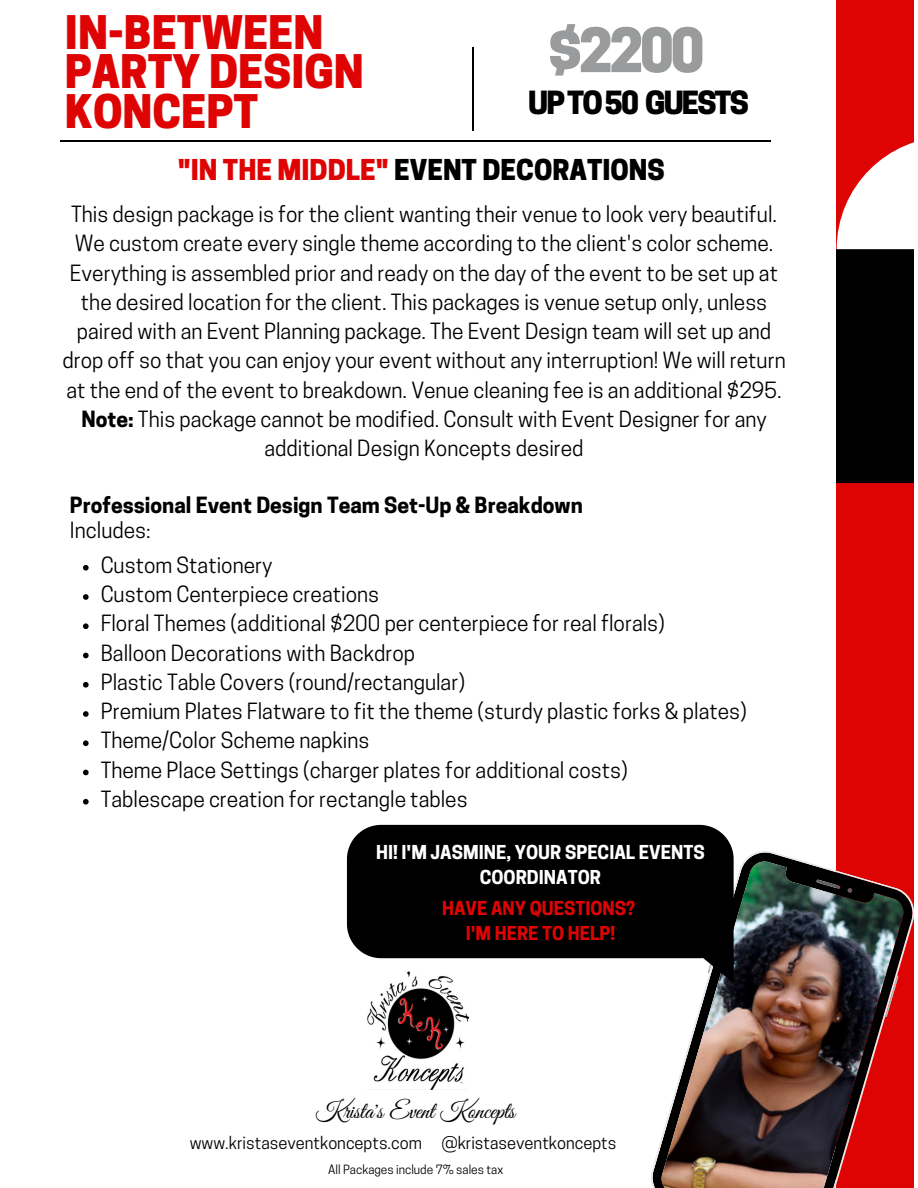
<style>
.page{position:relative;width:918px;height:1188px;background:#fff}
.page>*{position:absolute;margin:0;border:0;box-sizing:border-box;transform-origin:0 0}
.t1{font:800 57.15px "Cooper Hewitt";color:#9a9b9c}
.t2{font:800 43.5px/39.3px "Cooper Hewitt";color:#df0404}
.t3{font:800 30px "Cooper Hewitt";letter-spacing:-.065em;color:#000}
.t4{font:800 27px "Cooper Hewitt";color:#000}
.t5{font:24px "Great Vibes";color:#000}
.t6{font:21px/29.2px "Cooper Hewitt";color:#000;text-align:center}
.t7{font:700 21px "Cooper Hewitt";color:#000}
.t8{font:700 18px/24.8px "Cooper Hewitt";color:#fff;text-align:center}
.t9{font:700 18px "Cooper Hewitt";color:#df0404}
.t10{font:16.5px "Cooper Hewitt";color:#000}
.t11{font:12px "Cooper Hewitt";color:#000}
.s1{color:#df0404}
.s2{font-weight:700}
</style>
<div class="page">
<hr style="left:60px;top:140px;width:711px;height:1px;background:#000">
<div style="left:837px;top:0;width:77px;height:301px;background:#df0404"></div>
<div style="left:837px;top:249px;width:77px;height:234px;background:#000"></div>
<div style="left:837px;top:484px;width:77px;height:704px;background:#df0404"></div>
<svg style="left:837px;top:142px;width:77px;height:107px"></svg>
<hr style="left:472px;top:47px;width:1px;height:83px;background:#000">
<img style="left:651px;top:850px;width:263px;height:338px">
<div style="left:347px;top:825px;width:387px;height:133px;background:#000"></div>
<svg style="left:642px;top:890px;width:92px;height:93px"></svg>
<img style="left:367px;top:971px;width:102px;height:119px">
<svg style="left:83px;top:565px;width:6px;height:6px"></svg>
<svg style="left:83px;top:594px;width:6px;height:6px"></svg>
<svg style="left:83px;top:623px;width:6px;height:6px"></svg>
<svg style="left:83px;top:653px;width:6px;height:5px"></svg>
<svg style="left:83px;top:682px;width:6px;height:6px"></svg>
<svg style="left:83px;top:711px;width:6px;height:6px"></svg>
<svg style="left:83px;top:740px;width:6px;height:6px"></svg>
<svg style="left:83px;top:770px;width:6px;height:5px"></svg>
<svg style="left:83px;top:799px;width:6px;height:6px"></svg>
<p class="t2" style="left:65px;top:18px;width:300px">IN-BETWEEN<br>PARTY DESIGN<br>KONCEPT</p>
<p class="t4" style="left:178px;top:160px;width:488px"><span class="s1">"IN THE MIDDLE"</span> EVENT DECORATIONS</p>
<p class="t1" style="left:548px;top:29px;width:158px">$2200</p>
<p class="t3" style="left:528px;top:91px;width:222px">UPTO50 GUESTS</p>
<p class="t6" style="left:62px;top:202px;width:725px">This design package is for the client wanting their venue to look very beautiful.<br>We custom create every single theme according to the client's color scheme.<br>Everything is assembled prior and ready on the day of the event to be set up at the desired location for the client. This packages is venue setup only, unless paired with an Event Planning package. The Event Design team will set up and drop off so that you can enjoy your event without any interruption! We will return at the end of the event to breakdown. Venue cleaning fee is an additional $295.</p>
<p class="t6" style="left:81px;top:407px;width:687px"><span class="s2">Note:</span> This package cannot be modified. Consult with Event Designer for any additional Design Koncepts desired</p>
<p class="t7" style="left:70px;top:497px;width:514px">Professional Event Design Team Set-Up &amp; Breakdown</p>
<p class="t6" style="left:70px;top:518px;width:82px">Includes:</p>
<p class="t6" style="left:101px;top:553px;width:173px">Custom Stationery</p>
<p class="t6" style="left:101px;top:582px;width:280px">Custom Centerpiece creations</p>
<p class="t6" style="left:101px;top:611px;width:566px">Floral Themes (additional $200 per centerpiece for real florals)</p>
<p class="t6" style="left:101px;top:641px;width:316px">Balloon Decorations with Backdrop</p>
<p class="t6" style="left:101px;top:670px;width:366px">Plastic Table Covers (round/rectangular)</p>
<p class="t6" style="left:101px;top:699px;width:648px">Premium Plates Flatware to fit the theme (sturdy plastic forks &amp; plates)</p>
<p class="t6" style="left:101px;top:728px;width:270px">Theme/Color Scheme napkins</p>
<p class="t6" style="left:101px;top:758px;width:529px">Theme Place Settings (charger plates for additional costs)</p>
<p class="t6" style="left:101px;top:787px;width:368px">Tablescape creation for rectangle tables</p>
<p class="t8" style="left:376px;top:842px;width:330px">HI! I'M JASMINE, YOUR SPECIAL EVENTS<br>COORDINATOR</p>
<p class="t9" style="left:442px;top:901px;width:195px">HAVE ANY QUESTIONS?</p>
<p class="t9" style="left:466px;top:926px;width:151px">I'M HERE TO HELP!</p>
<p class="t5" style="left:316px;top:1098px;width:200px">Krista's Event Koncepts</p>
<p class="t10" style="left:190px;top:1137px;width:428px">www.kristaseventkoncepts.com @kristaseventkoncepts</p>
<p class="t11" style="left:328px;top:1165px;width:177px">All Packages include 7% sales tax</p>
</div>
